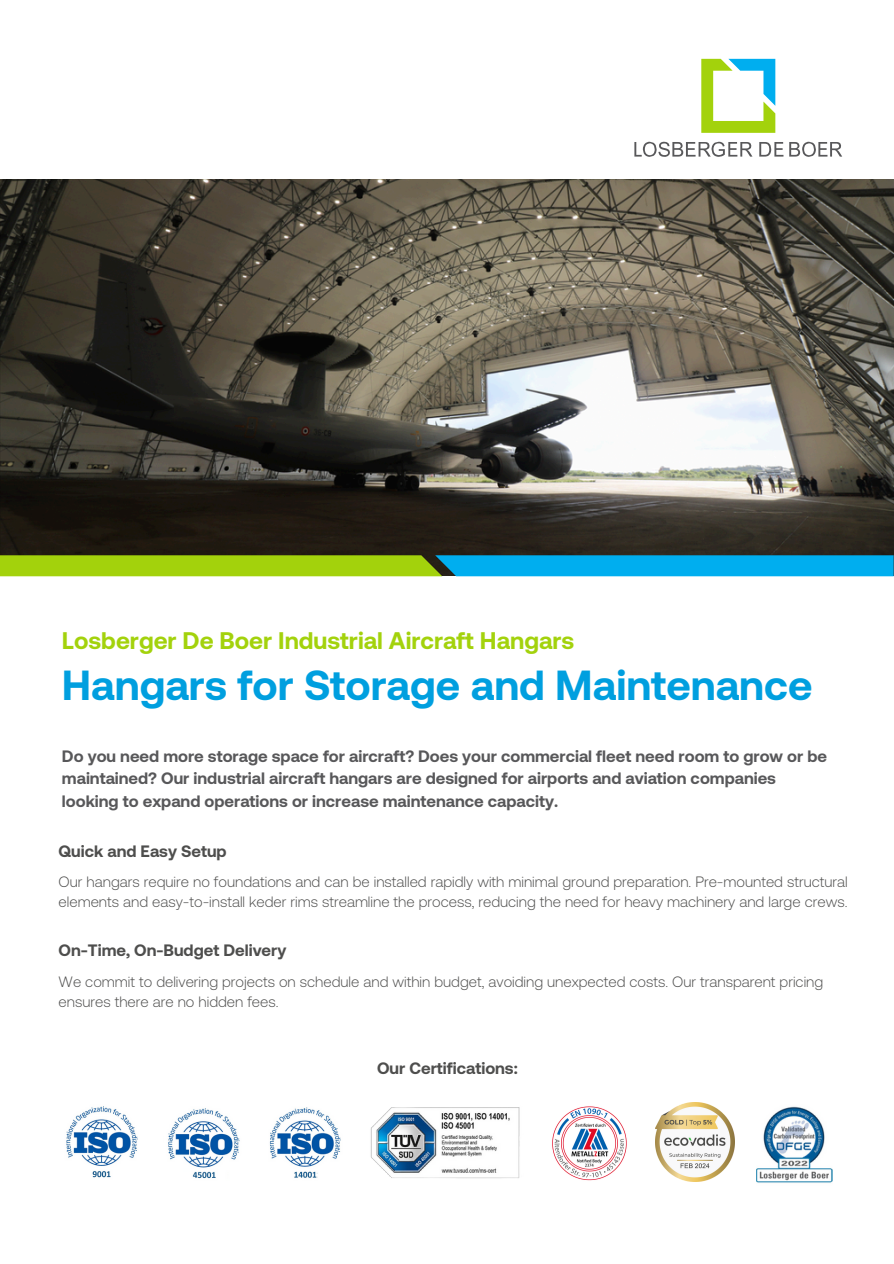
<style>
.page{position:relative;width:894px;height:1264px;background:#fff}
.page>*{position:absolute;margin:0;border:0;box-sizing:border-box;transform-origin:0 0}
.t1{font:700 42px "Aeonik Pro";color:#009fdf}
.t2{font:700 24px "Aeonik Pro";color:#a3d20c}
.t3{font:700 16.5px/22.5px "Aeonik Pro";color:#58585a}
.t4{font:700 16.5px "Aeonik Pro";color:#4e4e4d}
.t5{font:300 15px/20.2px "Aeonik Pro";color:#4e4e4d}
</style>
<div class="page">
<svg style="left:634px;top:142px;width:118px;height:15px"></svg>
<svg style="left:759px;top:142px;width:24px;height:15px"></svg>
<svg style="left:789px;top:142px;width:53px;height:15px"></svg>
<svg style="left:701px;top:59px;width:74px;height:74px"></svg>
<img style="left:655px;top:1102px;width:79px;height:79px">
<img style="left:0;top:179px;width:893px;height:376px">
<svg style="left:0;top:555px;width:893px;height:21px"></svg>
<img style="left:756px;top:1106px;width:76px;height:77px">
<img style="left:552px;top:1106px;width:75px;height:75px">
<img style="left:370px;top:1107px;width:150px;height:72px">
<img style="left:66px;top:1106px;width:72px;height:72px">
<img style="left:168px;top:1108px;width:72px;height:71px">
<img style="left:269px;top:1107px;width:72px;height:71px">
<p class="t2" style="left:62px;top:626px;width:513px">Losberger De Boer Industrial Aircraft Hangars</p>
<h3 class="t1" style="left:62px;top:660px;width:751px">Hangars for Storage and Maintenance</h3>
<p class="t3" style="left:62px;top:744px;width:766px">Do you need more storage space for aircraft? Does your commercial fleet need room to grow or be maintained? Our industrial aircraft hangars are designed for airports and aviation companies looking to expand operations or increase maintenance capacity.</p>
<p class="t4" style="left:59px;top:841px;width:170px">Quick and Easy Setup</p>
<p class="t5" style="left:59px;top:871px;width:790px">Our hangars require no foundations and can be installed rapidly with minimal ground preparation. Pre-mounted structural elements and easy-to-install keder rims streamline the process, reducing the need for heavy machinery and large crews.</p>
<p class="t4" style="left:59px;top:940px;width:229px">On-Time, On-Budget Delivery</p>
<p class="t5" style="left:59px;top:971px;width:766px">We commit to delivering projects on schedule and within budget, avoiding unexpected costs. Our transparent pricing ensures there are no hidden fees.</p>
<h3 class="t4" style="left:377px;top:1059px;width:142px">Our Certifications:</h3>
</div>
